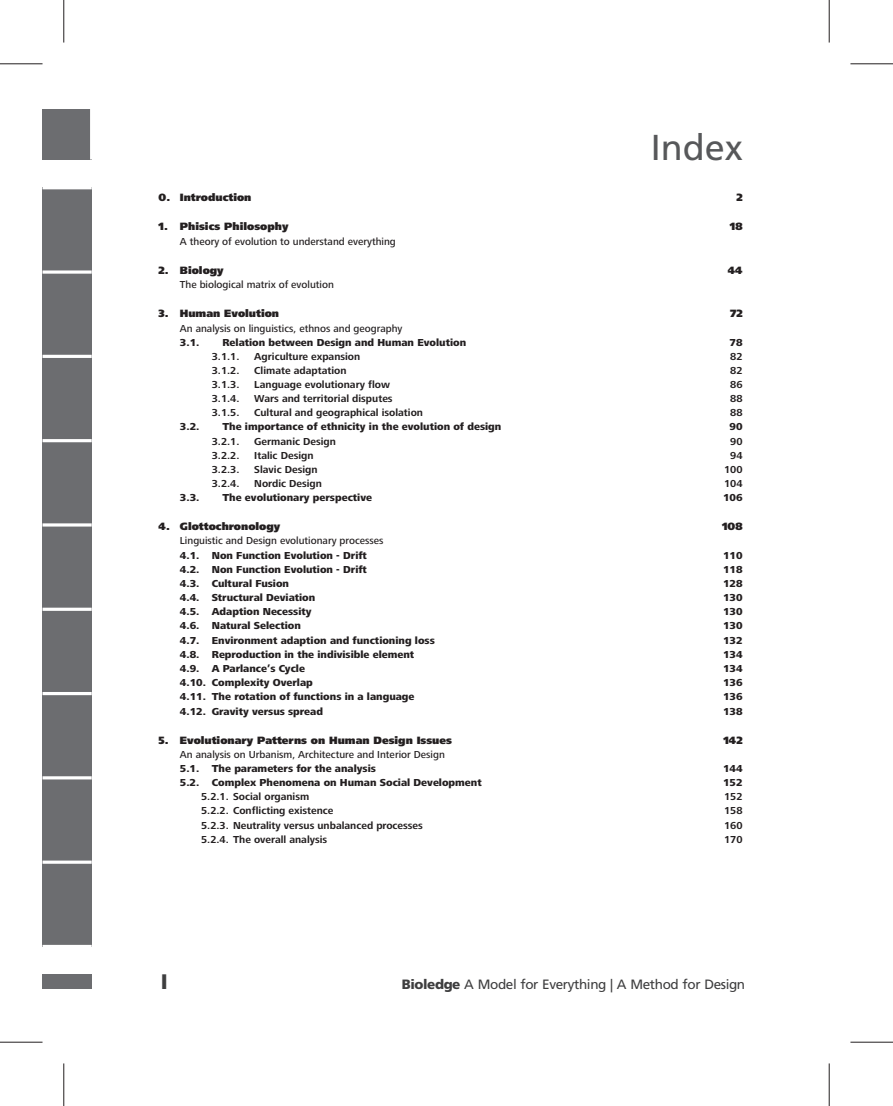
<style>
.page{position:relative;width:893px;height:1106px;background:#fff}
.page>*{position:absolute;margin:0;border:0;box-sizing:border-box;transform-origin:0 0}
.t1{font:36px "Frutiger CE";color:#57585a}
.t2{font:900 21px "Frutiger";color:#3e3e3f}
.t3{font:13.5px "Frutiger";letter-spacing:-.03em;color:#3e3e3f}
.t4{font:800 10.5px/14.1px "Frutiger Next LT";color:#231f20}
.t5{font:700 10.5px/14.1px "Frutiger Next LT";color:#231f20;text-align:justify}
.t6{font:500 10.5px "Frutiger Next LT";color:#231f20}
.t7{font:900 10.5px "Frutiger LT";color:#231f20}
.s1{font-weight:900}
</style>
<div class="page">
<div style="left:43px;top:188px;width:49px;height:84px;background:#6c6d70"></div>
<div style="left:43px;top:272px;width:49px;height:84px;background:#6c6d70"></div>
<div style="left:43px;top:356px;width:49px;height:84px;background:#6c6d70"></div>
<div style="left:43px;top:440px;width:49px;height:85px;background:#6c6d70"></div>
<div style="left:43px;top:525px;width:49px;height:84px;background:#6c6d70"></div>
<div style="left:43px;top:609px;width:49px;height:84px;background:#6c6d70"></div>
<div style="left:43px;top:693px;width:49px;height:85px;background:#6c6d70"></div>
<div style="left:43px;top:778px;width:49px;height:84px;background:#6c6d70"></div>
<div style="left:43px;top:862px;width:49px;height:84px;background:#6c6d70"></div>
<div style="left:43px;top:109px;width:49px;height:50px;background:#6c6d70"></div>
<hr style="left:90px;top:109px;width:3px;height:50px;background:#fff">
<div style="left:43px;top:974px;width:49px;height:15px;background:#6c6d70"></div>
<svg style="left:43px;top:944px;width:49px;height:3px"></svg>
<hr style="left:43px;top:860px;width:49px;height:3px;background:#fff">
<hr style="left:43px;top:776px;width:49px;height:3px;background:#fff">
<hr style="left:43px;top:692px;width:49px;height:3px;background:#fff">
<svg style="left:43px;top:607px;width:49px;height:4px"></svg>
<hr style="left:43px;top:523px;width:49px;height:3px;background:#fff">
<hr style="left:43px;top:439px;width:49px;height:3px;background:#fff">
<hr style="left:43px;top:355px;width:49px;height:3px;background:#fff">
<svg style="left:43px;top:270px;width:49px;height:4px"></svg>
<hr style="left:43px;top:186px;width:49px;height:3px;background:#fff">
<hr style="left:63px;top:0;width:1px;height:43px;background:#231f20">
<hr style="left:0;top:63px;width:43px;height:1px;background:#231f20">
<hr style="left:0;top:1041px;width:43px;height:1px;background:#231f20">
<hr style="left:63px;top:1063px;width:1px;height:43px;background:#231f20">
<hr style="left:829px;top:0;width:1px;height:43px;background:#231f20">
<hr style="left:850px;top:63px;width:43px;height:1px;background:#231f20">
<hr style="left:850px;top:1041px;width:43px;height:1px;background:#231f20">
<hr style="left:829px;top:1063px;width:1px;height:43px;background:#231f20">
<p class="t7" style="left:159px;top:193px;width:94px">0. Introduction</p>
<p class="t7" style="left:159px;top:222px;width:131px">1. Phisics Philosophy</p>
<p class="t6" style="left:180px;top:237px;width:217px">A theory of evolution to understand everything</p>
<p class="t7" style="left:159px;top:266px;width:67px">2. Biology</p>
<p class="t6" style="left:180px;top:280px;width:155px">The biological matrix of evolution</p>
<p class="t7" style="left:159px;top:309px;width:122px">3. Human Evolution</p>
<p class="t6" style="left:180px;top:323px;width:224px">An analysis on linguistics, ethnos and geography</p>
<p class="t4" style="left:180px;top:336px;width:21px">3.1.</p>
<p class="t4" style="left:222px;top:336px;width:245px">Relation between Design and Human Evolution</p>
<p class="t5" style="left:212px;top:350px;width:29px">3.1.1.</p>
<p class="t5" style="left:254px;top:350px;width:108px">Agriculture expansion</p>
<p class="t5" style="left:212px;top:364px;width:29px">3.1.2.</p>
<p class="t5" style="left:254px;top:364px;width:94px">Climate adaptation</p>
<p class="t5" style="left:212px;top:378px;width:29px">3.1.3.</p>
<p class="t5" style="left:254px;top:378px;width:137px">Language evolutionary flow</p>
<p class="t5" style="left:212px;top:392px;width:29px">3.1.4.</p>
<p class="t5" style="left:254px;top:392px;width:140px">Wars and territorial disputes</p>
<p class="t5" style="left:212px;top:406px;width:29px">3.1.5.</p>
<p class="t5" style="left:254px;top:406px;width:170px">Cultural and geographical isolation</p>
<p class="t4" style="left:180px;top:420px;width:21px">3.2.</p>
<p class="t4" style="left:222px;top:420px;width:280px">The importance of ethnicity in the evolution of design</p>
<p class="t5" style="left:212px;top:434px;width:29px">3.2.1.</p>
<p class="t5" style="left:254px;top:434px;width:83px">Germanic Design</p>
<p class="t5" style="left:212px;top:449px;width:29px">3.2.2.</p>
<p class="t5" style="left:254px;top:449px;width:61px">Italic Design</p>
<p class="t5" style="left:212px;top:463px;width:29px">3.2.3.</p>
<p class="t5" style="left:254px;top:463px;width:65px">Slavic Design</p>
<p class="t5" style="left:212px;top:477px;width:29px">3.2.4.</p>
<p class="t5" style="left:254px;top:477px;width:69px">Nordic Design</p>
<p class="t4" style="left:180px;top:491px;width:21px">3.3.</p>
<p class="t4" style="left:222px;top:491px;width:151px">The evolutionary perspective</p>
<p class="t7" style="left:159px;top:522px;width:123px">4. Glottochronology</p>
<p class="t6" style="left:180px;top:536px;width:205px">Linguistic and Design evolutionary processes</p>
<p class="t4" style="left:180px;top:548px;width:256px">4.1. Non Function Evolution - Drift<br>4.2. Non Function Evolution - Drift<br>4.3. Cultural Fusion<br>4.4. Structural Deviation<br>4.5. Adaption Necessity<br>4.6. Natural Selection<br>4.7. Environment adaption and functioning loss<br>4.8. Reproduction in the indivisible element<br>4.9. A Parlance’s Cycle<br>4.10. Complexity Overlap<br>4.11. The rotation of functions in a language<br>4.12. Gravity versus spread</p>
<p class="t7" style="left:159px;top:735px;width:295px">5. Evolutionary Patterns on Human Design Issues</p>
<p class="t6" style="left:180px;top:749px;width:266px">An analysis on Urbanism, Architecture and Interior Design</p>
<p class="t4" style="left:180px;top:762px;width:303px">5.1. The parameters for the analysis<br>5.2. Complex Phenomena on Human Social Development</p>
<p class="t5" style="left:201px;top:790px;width:223px;text-align:left">5.2.1. Social organism<br>5.2.2. Conflicting existence<br>5.2.3. Neutrality versus unbalanced processes<br>5.2.4. The overall analysis</p>
<h1 class="t1" style="left:651px;top:133px;width:94px">Index</h1>
<p class="t7" style="left:736px;top:193px;width:8px">2</p>
<p class="t7" style="left:730px;top:222px;width:14px">18</p>
<p class="t7" style="left:728px;top:266px;width:16px">44</p>
<p class="t7" style="left:730px;top:309px;width:14px">72</p>
<p class="t4" style="left:729px;top:336px;width:15px">78</p>
<p class="t5" style="left:730px;top:350px;width:14px">82<br>82<br>86<br>88<br>88</p>
<p class="t4" style="left:729px;top:420px;width:15px">90</p>
<p class="t5" style="left:724px;top:434px;width:20px;text-align:center">90<br>94<br>100<br>104</p>
<p class="t4" style="left:723px;top:491px;width:21px">106</p>
<p class="t7" style="left:722px;top:522px;width:22px">108</p>
<p class="t4" style="left:723px;top:548px;width:21px;text-align:justify">110<br>118<br>128<br>130<br>130<br>130<br>132<br>134<br>134<br>136<br>136<br>138</p>
<p class="t7" style="left:723px;top:735px;width:21px">142</p>
<p class="t4" style="left:723px;top:762px;width:21px">144<br>152</p>
<p class="t5" style="left:724px;top:790px;width:20px">152<br>158<br>160<br>170</p>
<h2 class="t2" style="left:161px;top:973px;width:9px">I</h2>
<p class="t3" style="left:402px;top:978px;width:345px"><span class="s1">Bioledge</span> A Model for Everything | A Method for Design</p>
</div>
